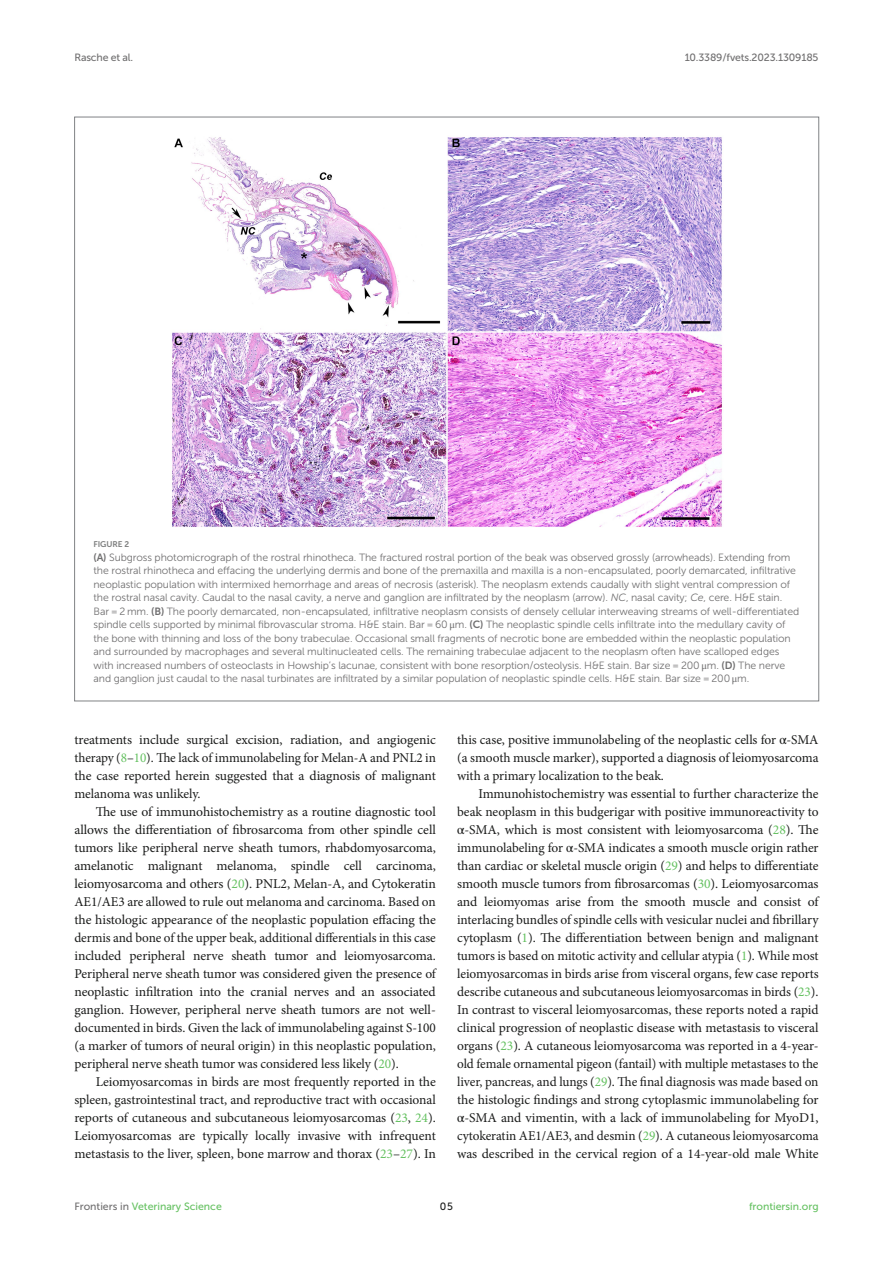
<style>
.page{position:relative;width:893px;height:1263px;background:#fff}
.page>*{position:absolute;margin:0;border:0;box-sizing:border-box;transform-origin:0 0}
.TEXT{font:13.5px/18px "Minion Pro";letter-spacing:-.005em;color:#1b1c1b;text-align:justify}
.FIG_LEG{font:10.5px/13.5px "Museo Sans 300";letter-spacing:-.01em;color:#706f70}
.t1{font:10.5px "Museo Sans 500";color:#65c161}
.t2{font:10.5px "Museo Sans 500";letter-spacing:-.015em;color:#706f70}
.t3{font:10.5px "Museo Sans 500";color:#1b1c1b}
.FIG_HD{font:8.25px "Museo Sans 700";letter-spacing:-.01em;color:#7e7f7f}
.s1{font-family:"Museo Sans 700"}
.s2{font-style:italic}
.s3{font-family:"STIX General"}
.s4{color:#65c161}
.s5{color:#706f70}
</style>
<div class="page">
<img style="left:172px;top:137px;width:550px;height:390px">
<p class="t2" style="left:74px;top:51px;width:60px">Rasche et al.</p>
<p class="t2" style="left:685px;top:51px;width:135px">10.3389/fvets.2023.1309185</p>
<p class="FIG_HD" style="left:94px;top:540px;width:37px">FIGURE 2</p>
<p class="FIG_LEG" style="left:94px;top:550px;width:707px"><span class="s1">(A)</span> Subgross photomicrograph of the rostral rhinotheca. The fractured rostral portion of the beak was observed grossly (arrowheads). Extending from the rostral rhinotheca and effacing the underlying dermis and bone of the premaxilla and maxilla is a non-encapsulated, poorly demarcated, infiltrative neoplastic population with intermixed hemorrhage and areas of necrosis (asterisk). The neoplasm extends caudally with slight ventral compression of the rostral nasal cavity. Caudal to the nasal cavity, a nerve and ganglion are infiltrated by the neoplasm (arrow). <span class="s2">NC</span>, nasal cavity; <span class="s2">Ce</span>, cere. H&amp;E stain.<br>Bar = 2 mm. <span class="s1">(B)</span> The poorly demarcated, non-encapsulated, infiltrative neoplasm consists of densely cellular interweaving streams of well-differentiated spindle cells supported by minimal fibrovascular stroma. H&amp;E stain. Bar = 60 <span class="s3">μ</span>m. <span class="s1">(C)</span> The neoplastic spindle cells infiltrate into the medullary cavity of the bone with thinning and loss of the bony trabeculae. Occasional small fragments of necrotic bone are embedded within the neoplastic population and surrounded by macrophages and several multinucleated cells. The remaining trabeculae adjacent to the neoplasm often have scalloped edges with increased numbers of osteoclasts in Howship’s lacunae, consistent with bone resorption/osteolysis. H&amp;E stain. Bar size = 200 <span class="s3">μ</span>m. <span class="s1">(D)</span> The nerve and ganglion just caudal to the nasal turbinates are infiltrated by a similar population of neoplastic spindle cells. H&amp;E stain. Bar size = 200 <span class="s3">μ</span>m.</p>
<p class="TEXT" style="left:74px;top:731px;width:363px">treatments include surgical excision, radiation, and angiogenic therapy (<span class="s4">8</span>–<span class="s4">10</span>). The lack of immunolabeling for Melan-A and PNL2 in the case reported herein suggested that a diagnosis of malignant melanoma was unlikely.</p>
<p class="TEXT" style="left:74px;top:803px;width:363px;text-indent:21px">The use of immunohistochemistry as a routine diagnostic tool allows the differentiation of fibrosarcoma from other spindle cell tumors like peripheral nerve sheath tumors, rhabdomyosarcoma, amelanotic malignant melanoma, spindle cell carcinoma, leiomyosarcoma and others (<span class="s4">20</span>). PNL2, Melan-A, and Cytokeratin AE1/AE3 are allowed to rule out melanoma and carcinoma. Based on the histologic appearance of the neoplastic population effacing the dermis and bone of the upper beak, additional differentials in this case included peripheral nerve sheath tumor and leiomyosarcoma.<br>Peripheral nerve sheath tumor was considered given the presence of neoplastic infiltration into the cranial nerves and an associated ganglion. However, peripheral nerve sheath tumors are not well&shy;documented in birds. Given the lack of immunolabeling against S-100 (a marker of tumors of neural origin) in this neoplastic population, peripheral nerve sheath tumor was considered less likely (<span class="s4">20</span>).</p>
<p class="TEXT" style="left:74px;top:1073px;width:363px;text-indent:21px">Leiomyosarcomas in birds are most frequently reported in the spleen, gastrointestinal tract, and reproductive tract with occasional reports of cutaneous and subcutaneous leiomyosarcomas (<span class="s4">23</span>, <span class="s4">24</span>).<br>Leiomyosarcomas are typically locally invasive with infrequent metastasis to the liver, spleen, bone marrow and thorax (<span class="s4">23</span>–<span class="s4">27</span>). In</p>
<p class="TEXT" style="left:457px;top:731px;width:363px">this case, positive immunolabeling of the neoplastic cells for <span class="s3">α</span>-SMA (a smooth muscle marker), supported a diagnosis of leiomyosarcoma with a primary localization to the beak.</p>
<p class="TEXT" style="left:457px;top:785px;width:363px;text-indent:21px">Immunohistochemistry was essential to further characterize the beak neoplasm in this budgerigar with positive immunoreactivity to <span class="s3">α</span>-SMA, which is most consistent with leiomyosarcoma (<span class="s4">28</span>). The immunolabeling for <span class="s3">α</span>-SMA indicates a smooth muscle origin rather than cardiac or skeletal muscle origin (<span class="s4">29</span>) and helps to differentiate smooth muscle tumors from fibrosarcomas (<span class="s4">30</span>). Leiomyosarcomas and leiomyomas arise from the smooth muscle and consist of interlacing bundles of spindle cells with vesicular nuclei and fibrillary cytoplasm (<span class="s4">1</span>). The differentiation between benign and malignant tumors is based on mitotic activity and cellular atypia (<span class="s4">1</span>). While most leiomyosarcomas in birds arise from visceral organs, few case reports describe cutaneous and subcutaneous leiomyosarcomas in birds (<span class="s4">23</span>).<br>In contrast to visceral leiomyosarcomas, these reports noted a rapid clinical progression of neoplastic disease with metastasis to visceral organs (<span class="s4">23</span>). A cutaneous leiomyosarcoma was reported in a 4-year&shy;old female ornamental pigeon (fantail) with multiple metastases to the liver, pancreas, and lungs (<span class="s4">29</span>). The final diagnosis was made based on the histologic findings and strong cytoplasmic immunolabeling for <span class="s3">α</span>-SMA and vimentin, with a lack of immunolabeling for MyoD1, cytokeratin AE1/AE3, and desmin (<span class="s4">29</span>). A cutaneous leiomyosarcoma was described in the cervical region of a 14-year-old male White</p>
<p class="t1" style="left:74px;top:1200px;width:149px"><span class="s5">Frontiers in</span> Veterinary Science</p>
<p class="t3" style="left:440px;top:1200px;width:14px">05</p>
<p class="t1" style="left:749px;top:1200px;width:71px">frontiersin.org</p>
</div>
